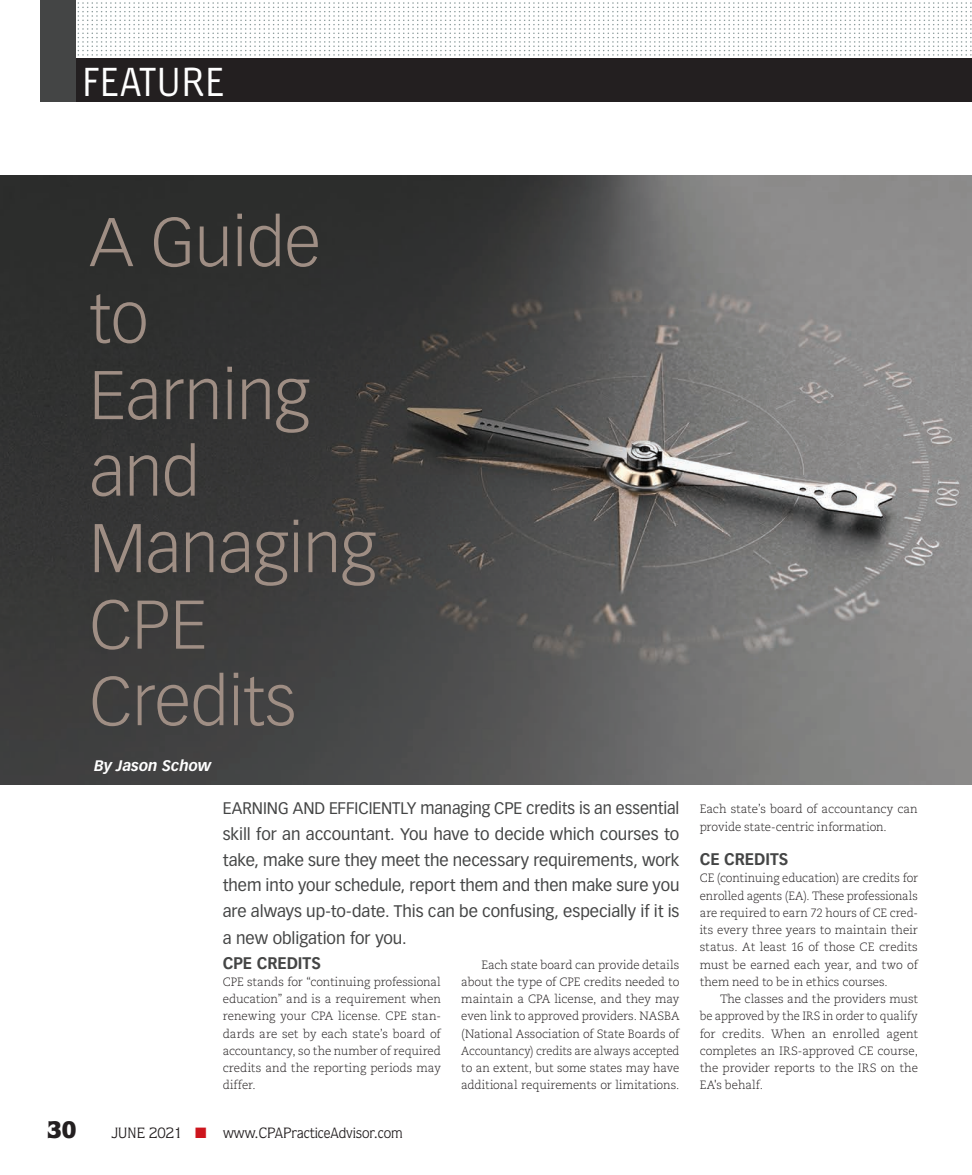
<style>
.page{position:relative;width:972px;height:1175px;background:#fff}
.page>*{position:absolute;margin:0;border:0;box-sizing:border-box;transform-origin:0 0}
.t1{font:300 67.5px/76.5px "Vectora LT Std";color:#9f8e84}
.t2{font:42.6px "Mr Jones";letter-spacing:-.015em;color:#fff}
.t3{font:900 24px "Quorum Std";color:#231f20}
.t4{font:16.5px/25.5px "Vectora LT Std";letter-spacing:-.005em;color:#444545;text-align:justify;scale:.96 1}
.t5{font:16.5px "Vectora LT Std";letter-spacing:-.005em;color:#444545}
.t6{font:700 16.5px "Vectora LT Std";letter-spacing:-.005em;color:#444545;scale:.95 1}
.t7{font:15px "Quorum Std";color:#231f20}
.t8{font:italic 700 15px "Vectora LT Std";color:#fff}
.t9{font:300 12px/17.2px "Caecilia LT Std";letter-spacing:-.005em;color:#231f20;text-align:justify}
.t10{font:300 12px/17.2px "Caecilia LT Std";letter-spacing:-.005em;color:#231f20;text-align:justify;scale:.96 1}
.s1{color:#cd151d}
</style>
<div class="page">
<div style="left:57px;top:58px;width:915px;height:44px;background:#231f20"></div>
<svg style="left:77px;top:2px;width:895px;height:54px"></svg>
<div style="left:40px;top:0;width:36px;height:102px;background:#444545"></div>
<img style="left:0;top:176px;width:972px;height:608px">
<h2 class="t2" style="left:81px;top:58px;width:145px">FEATURE</h2>
<h1 class="t1" style="left:90px;top:205px;width:288px">A Guide to<br>Earning and<br>Managing<br>CPE<br>Credits</h1>
<p class="t8" style="left:94px;top:757px;width:119px">By Jason Schow</p>
<p class="t4" style="left:223px;top:796px;width:477px">EARNING AND EFFICIENTLY managing CPE credits is an essential skill for an accountant. You have to decide which courses to take, make sure they meet the necessary requirements, work them into your schedule, report them and then make sure you are always up-to-date. This can be confusing, especially if it is</p>
<h3 class="t5" style="left:223px;top:928px;width:185px">a new obligation for you.</h3>
<h3 class="t6" style="left:223px;top:952px;width:105px">CPE CREDITS</h3>
<p class="t9" style="left:223px;top:973px;width:220px">CPE stands for “continuing professional education” and is a requirement when renewing your CPA license. CPE stan&shy;dards are set by each state’s board of accountancy, so the number of required credits and the reporting periods may differ.</p>
<h3 class="t3" style="left:47px;top:1114px;width:31px">30</h3>
<p class="t7" style="left:112px;top:1124px;width:293px">JUNE 2021 <span class="s1">■</span> www.CPAPracticeAdvisor.com</p>
<p class="t9" style="left:461px;top:956px;width:220px;text-indent:20px">Each state board can provide details about the type of CPE credits needed to maintain a CPA license, and they may even link to approved providers. NASBA (National Association of State Boards of Accountancy) credits are always accepted to an extent, but some states may have additional requirements or limitations.</p>
<p class="t9" style="left:700px;top:801px;width:220px">Each state’s board of accountancy can provide state-centric information.</p>
<h3 class="t6" style="left:700px;top:849px;width:95px">CE CREDITS</h3>
<p class="t10" style="left:700px;top:870px;width:229px">CE (continuing education) are credits for enrolled agents (EA). These professionals are required to earn 72 hours of CE cred&shy;its every three years to maintain their status. At least 16 of those CE credits must be earned each year, and two of them need to be in ethics courses.</p>
<p class="t9" style="left:700px;top:990px;width:220px;text-indent:20px">The classes and the providers must be approved by the IRS in order to qualify for credits. When an enrolled agent completes an IRS-approved CE course, the provider reports to the IRS on the EA's behalf.</p>
</div>
